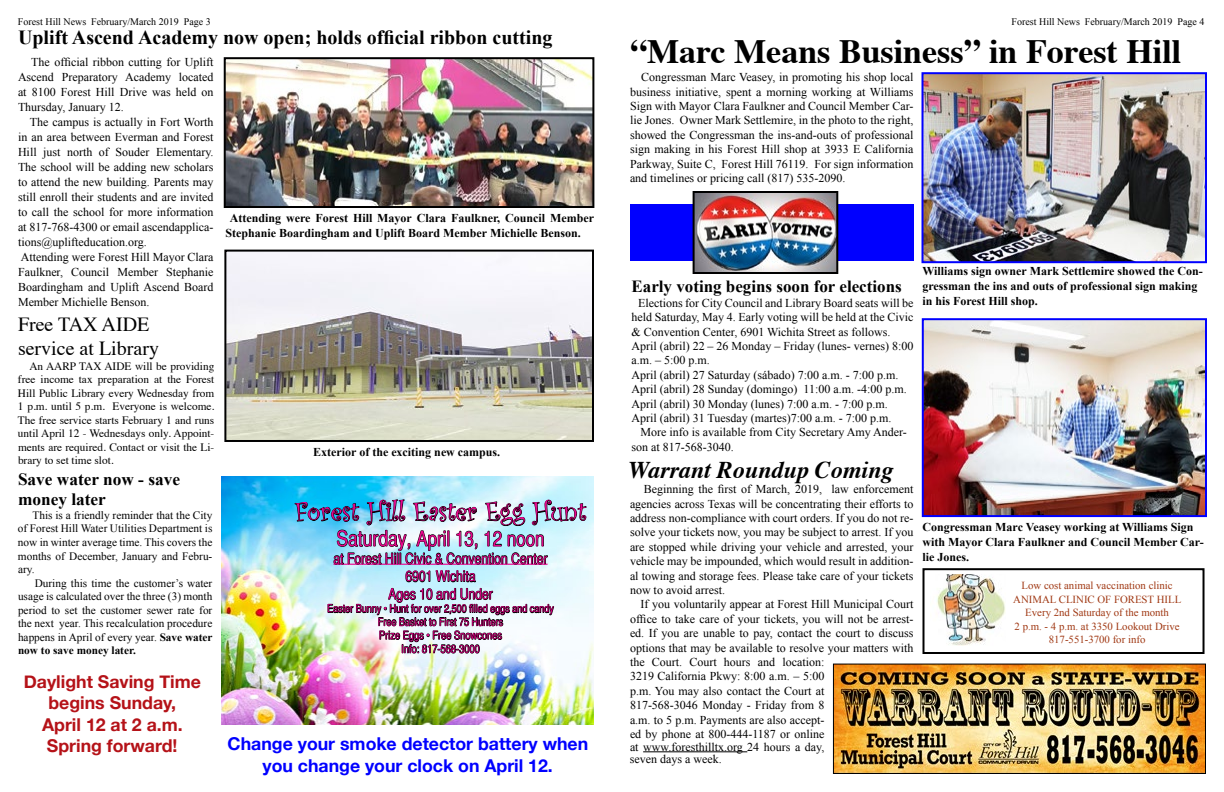
<style>
.page{position:relative;width:1224px;height:792px;background:#fff}
.page>*{position:absolute;margin:0;border:0;box-sizing:border-box;transform-origin:0 0}
.t1{font:700 34px "Times";color:#000}
.t2{font:27.6px "Curlz";color:#ec008c}
.t3{font:italic 700 24px "Times";color:#000}
.t4{font:20.7px "Helvetica CY Plain";color:#ec008c}
.t5{font:700 20px "Times New Roman";color:#000}
.t6{font:20px/24px "Times";color:#000}
.t7{font:700 17.7px/21.2px "Helvetica Neue";color:#00f;text-align:center}
.t8{font:700 17.7px/21.2px "Helvetica Neue";color:#b51218;text-align:center}
.t9{font:700 17.3px/20.8px "Times New Roman";color:#000}
.t10{font:700 17px "Times New Roman";color:#000}
.t11{font:14.8px/17.8px "Helvetica CY Plain";color:#ec008c;text-align:center}
.t12{font:12px/14.4px "Times New Roman";color:#000;text-align:justify}
.t13{font:700 12px/15px "Times New Roman";color:#000}
.t14{font:11.3px/13.6px "Times New Roman";color:#000;text-align:justify}
.t15{font:11.3px/13.5px "Times";color:#000;text-align:justify}
.t16{font:11.3px/13.6px "Helvetica CY Plain";color:#ec008c;text-align:center}
.t17{font:11px/13.2px "Helvetica CY Plain";color:#ec008c;text-align:center}
.t18{font:10.8px/13.5px "Times New Roman";color:#a03813}
.t19{font:10px "Times New Roman";color:#000}
.s1{font-weight:700}
.s2{font-size:21.4px}
</style>
<div class="page">
<div style="left:630px;top:204px;width:284px;height:56px;background:#00f"></div>
<img style="left:227px;top:60px;width:364px;height:145px">
<div style="left:224px;top:57px;width:370px;height:151px;border:2px solid #000"></div>
<img style="left:227px;top:253px;width:364px;height:186px">
<div style="left:224px;top:250px;width:370px;height:192px;border:2px solid #000"></div>
<img style="left:835px;top:666px;width:369px;height:106px">
<div style="left:833px;top:664px;width:373px;height:110px;border:1px solid #000"></div>
<img style="left:696px;top:194px;width:139px;height:77px">
<div style="left:693px;top:191px;width:145px;height:83px;border:2px solid #000"></div>
<img style="left:925px;top:75px;width:279px;height:185px">
<div style="left:922px;top:72px;width:285px;height:191px;border:2px solid #00f"></div>
<img style="left:925px;top:321px;width:279px;height:193px">
<div style="left:922px;top:318px;width:285px;height:199px;border:2px solid #00f"></div>
<hr style="left:643px;top:752px;width:104px;height:1px;background:#000">
<img style="left:222px;top:476px;width:372px;height:249px">
<hr style="left:334px;top:564px;width:214px;height:1px;background:#ec008c">
<img style="left:295px;top:499px;width:292px;height:65px">
<svg style="left:406px;top:571px;width:24px;height:11px"></svg>
<svg style="left:436px;top:570px;width:40px;height:12px"></svg>
<svg style="left:328px;top:588px;width:226px;height:65px"></svg>
<div style="left:922px;top:568px;width:283px;height:86px;border:2px solid #000"></div>
<img style="left:937px;top:574px;width:68px;height:71px">
<p class="t19" style="left:18px;top:15px;width:194px">Forest Hill News February/March 2019 Page 3</p>
<p class="t19" style="left:1012px;top:15px;width:194px">Forest Hill News February/March 2019 Page 4</p>
<h1 class="t1" style="left:630px;top:19px;width:553px">“Marc Means Business” in Forest Hill</h1>
<p class="t12" style="left:630px;top:70px;width:285px;text-indent:11px">Congressman Marc Veasey, in promoting his shop local business initiative, spent a morning working at Williams Sign with Mayor Clara Faulkner and Council Member Car&shy;lie Jones. Owner Mark Settlemire, in the photo to the right, showed the Congressman the ins-and-outs of professional sign making in his Forest Hill shop at 3933 E California Parkway, Suite C, Forest Hill 76119. For sign information and timelines or pricing call (817) 535-2090.</p>
<h3 class="t5" style="left:18px;top:23px;width:536px">Uplift Ascend Academy now open; holds official ribbon cutting</h3>
<p class="t12" style="left:18px;top:54px;width:197px;line-height:15px;text-indent:13px">The official ribbon cutting for Uplift Ascend Preparatory Academy located at 8100 Forest Hill Drive was held on Thursday, January 12.</p>
<p class="t12" style="left:18px;top:114px;width:197px;line-height:15px;text-align:left;text-indent:12px">The campus is actually in Fort Worth in an area between Everman and Forest Hill just north of Souder Elementary.<br>The school will be adding new scholars to attend the new building. Parents may still enroll their students and are invited to call the school for more information at 817-768-4300 or email ascendapplica&shy;tions@uplifteducation.org.<br>Attending were Forest Hill Mayor Clara Faulkner, Council Member Stephanie Boardingham and Uplift Ascend Board Member Michielle Benson.</p>
<p class="t13" style="left:226px;top:210px;width:370px;text-indent:4px">Attending were Forest Hill Mayor Clara Faulkner, Council Member<br>Stephanie Boardingham and Uplift Board Member Michielle Benson.</p>
<p class="t13" style="left:922px;top:263px;width:282px">Williams sign owner Mark Settlemire showed the Con&shy;gressman the ins and outs of professional sign making in his Forest Hill shop.</p>
<h3 class="t10" style="left:632px;top:275px;width:272px">Early voting begins soon for elections</h3>
<p class="t12" style="left:632px;top:295px;width:284px;text-align:left;text-indent:7px">Elections for City Council and Library Board seats will be held Saturday, May 4. Early voting will be held at the Civic &amp; Convention Center, 6901 Wichita Street as follows.<br>April (abril) 22 – 26 Monday – Friday (lunes- vernes) 8:00 a.m. – 5:00 p.m.<br>April (abril) 27 Saturday (sábado) 7:00 a.m. - 7:00 p.m.<br>April (abril) 28 Sunday (domingo) 11:00 a.m. -4:00 p.m.<br>April (abril) 30 Monday (lunes) 7:00 a.m. - 7:00 p.m.<br>April (abril) 31 Tuesday (martes)7:00 a.m. - 7:00 p.m.</p>
<p class="t12" style="left:632px;top:425px;width:277px;text-indent:9px">More info is available from City Secretary Amy Ander&shy;son at 817-568-3040.</p>
<h3 class="t6" style="left:18px;top:311px;width:143px">Free TAX AIDE service at Library</h3>
<p class="t15" style="left:18px;top:358px;width:198px;text-indent:11px">An AARP TAX AIDE will be providing free income tax preparation at the Forest Hill Public Library every Wednesday from 1 p.m. until 5 p.m. Everyone is welcome.<br>The free service starts February 1 and runs until April 12 - Wednesdays only. Appoint&shy;ments are required. Contact or visit the Li&shy;brary to set time slot.</p>
<h3 class="t9" style="left:18px;top:468px;width:164px">Save water now - save money later</h3>
<p class="t14" style="left:18px;top:508px;width:196px;text-indent:14px">This is a friendly reminder that the City of Forest Hill Water Utilities Department is now in winter average time. This covers the months of December, January and Febru&shy;ary.</p>
<p class="t14" style="left:18px;top:576px;width:196px;text-indent:17px">During this time the customer’s water usage is calculated over the three (3) month period to set the customer sewer rate for the next year. This recalculation procedure happens in April of every year. <span class="s1">Save water now to save money later.</span></p>
<p class="t13" style="left:313px;top:444px;width:189px">Exterior of the exciting new campus.</p>
<h3 class="t3" style="left:628px;top:447px;width:266px">Warrant Roundup Coming</h3>
<p class="t12" style="left:630px;top:482px;width:285px;text-indent:14px">Beginning the first of March, 2019, law enforcement agencies across Texas will be concentrating their efforts to address non-compliance with court orders. If you do not re&shy;solve your tickets now, you may be subject to arrest. If you are stopped while driving your vehicle and arrested, your vehicle may be impounded, which would result in addition&shy;al towing and storage fees. Please take care of your tickets now to avoid arrest.</p>
<p class="t12" style="left:630px;top:597px;width:285px;text-indent:11px">If you voluntarily appear at Forest Hill Municipal Court office to take care of your tickets, you will not be arrest&shy;ed. If you are unable to pay, contact the court to discuss options that may be available to resolve your matters with</p>
<h2 class="t2" style="left:295px;top:492px;width:293px">Forest Hill Easter Egg Hunt</h2>
<h3 class="t4" style="left:337px;top:527px;width:210px"><span class="s2">Saturday,</span> April 13, 12 noon</h3>
<p class="t11" style="left:334px;top:550px;width:216px">at Forest Hill Civic &amp; Convention Center<br>6901 Wichita<br>Ages 10 and Under</p>
<p class="t17" style="left:327px;top:602px;width:228px">Easter Bunny • Hunt for over 2,500 filled eggs and candy<br>Free Basket to First 75 Hunters</p>
<p class="t16" style="left:379px;top:628px;width:125px">Prize Eggs • Free Snowcones<br>Info: 817-568-3000</p>
<p class="t13" style="left:922px;top:519px;width:283px">Congressman Marc Veasey working at Williams Sign with Mayor Clara Faulkner and Council Member Car&shy;lie Jones.</p>
<p class="t18" style="left:1013px;top:579px;width:161px;text-indent:8px">Low cost animal vaccination clinic<br>Animal</p>
<p class="t18" style="left:1059px;top:592px;width:14px">Clinic</p>
<p class="t18" style="left:1098px;top:592px;width:31px">of Forest</p>
<p class="t18" style="left:1157px;top:592px;width:15px">Hill</p>
<p class="t18" style="left:1025px;top:606px;width:145px">Every 2nd Saturday of the month</p>
<p class="t18" style="left:1015px;top:619px;width:166px">2 p.m. - 4 p.m. at 3350 Lookout Drive</p>
<p class="t18" style="left:1049px;top:633px;width:98px">817-551-3700 for info</p>
<p class="t12" style="left:630px;top:655px;width:196px">the Court. Court hours and location:<br>3219 California Pkwy: 8:00 a.m. – 5:00 p.m. You may also contact the Court at 817-568-3046 Monday - Friday from 8 a.m. to 5 p.m. Payments are also accept&shy;ed by phone at 800-444-1187 or online</p>
<p class="t12" style="left:630px;top:740px;width:196px;line-height:12.6px">at www.foresthilltx.org 24 hours a day, seven days a week.</p>
<h3 class="t8" style="left:24px;top:672px;width:179px">Daylight Saving Time begins Sunday,<br>April 12 at 2 a.m.<br>Spring forward!</h3>
<h3 class="t7" style="left:228px;top:734px;width:362px">Change your smoke detector battery when you change your clock on April 12.</h3>
</div>
